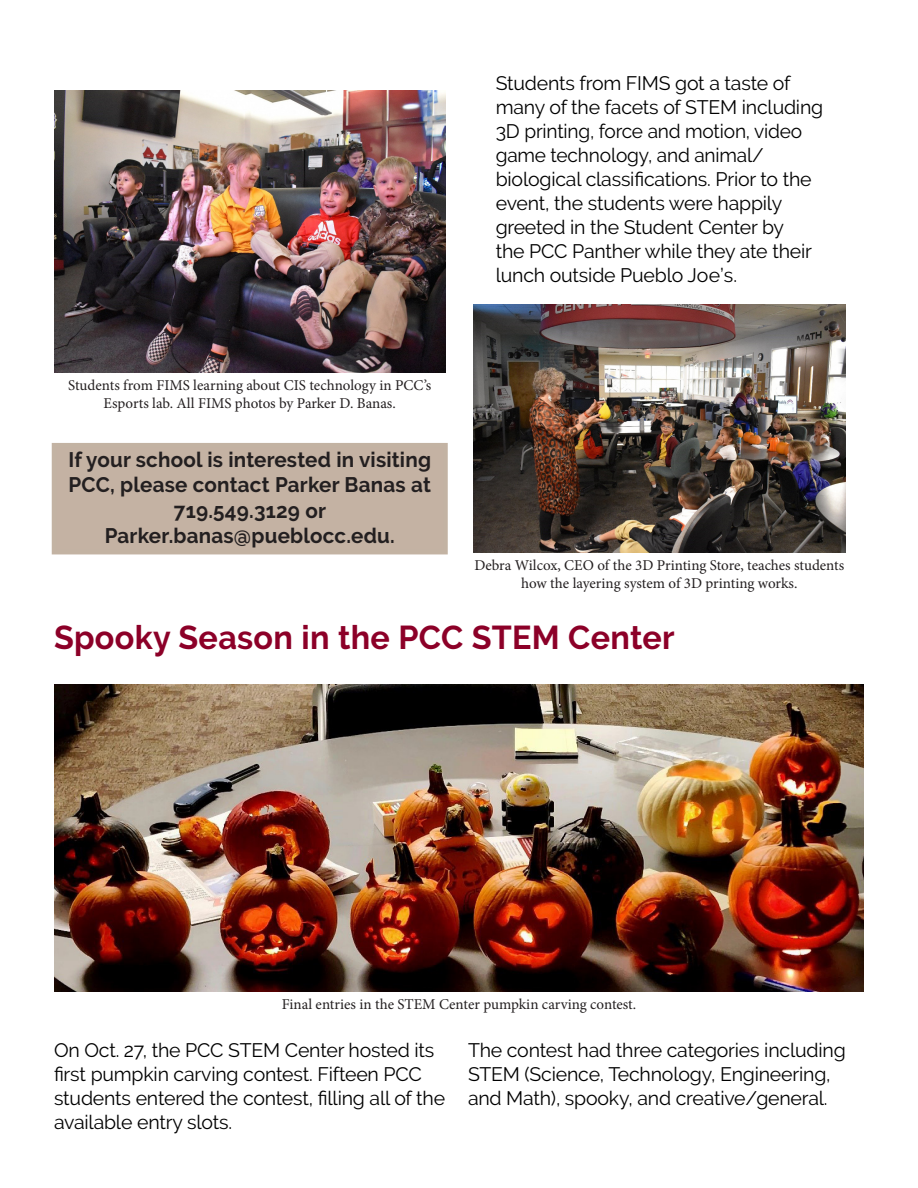
<style>
.page{position:relative;width:918px;height:1188px;background:#fff}
.page>*{position:absolute;margin:0;border:0;box-sizing:border-box;transform-origin:0 0}
.t1{font:700 33px "Raleway";letter-spacing:.01em;color:#8c0028}
.t2{font:700 21px/25.2px "Raleway";letter-spacing:.01em;color:#231f20;text-align:center}
.t3{font:19.5px/24px "Raleway";letter-spacing:-.01em;color:#000}
.t4{font:15px/18px "Minion Pro";color:#231f20;text-align:center}
</style>
<div class="page">
<img style="left:54px;top:91px;width:392px;height:281px">
<img style="left:473px;top:304px;width:372px;height:248px">
<div style="left:54px;top:445px;width:392px;height:107px;background:#c4b2a3"></div>
<div style="left:52px;top:443px;width:396px;height:111px;border:4px solid #c3b3a3"></div>
<img style="left:54px;top:684px;width:810px;height:308px">
<p class="t4" style="left:68px;top:376px;width:364px">Students from FIMS learning about CIS technology in PCC’s<br>Esports lab. All FIMS photos by Parker D. Banas.</p>
<p class="t2" style="left:68px;top:447px;width:364px">If your school is interested in visiting<br>PCC, please contact Parker Banas at<br>719.549.3129 or</p>
<p class="t2" style="left:105px;top:523px;width:292px">Parker.banas@pueblocc.edu.</p>
<p class="t3" style="left:496px;top:71px;width:329px">Students from FIMS got a taste of many of the facets of STEM including 3D printing, force and motion, video game technology, and animal/ biological classifications. Prior to the event, the students were happily greeted in the Student Center by<br>the PCC Panther while they ate their lunch outside Pueblo Joe’s.</p>
<p class="t4" style="left:474px;top:556px;width:371px">Debra Wilcox, CEO of the 3D Printing Store, teaches students how the layering system of 3D printing works.</p>
<p class="t1" style="left:54px;top:618px;width:622px">Spooky Season in the PCC STEM Center</p>
<p class="t4" style="left:282px;top:996px;width:356px">Final entries in the STEM Center pumpkin carving contest.</p>
<p class="t3" style="left:54px;top:1038px;width:393px">On Oct. 27, the PCC STEM Center hosted its first pumpkin carving contest. Fifteen PCC students entered the contest, filling all of the available entry slots.</p>
<p class="t3" style="left:468px;top:1038px;width:379px">The contest had three categories including<br>STEM (Science, Technology, Engineering, and Math), spooky, and creative/general.</p>
</div>
